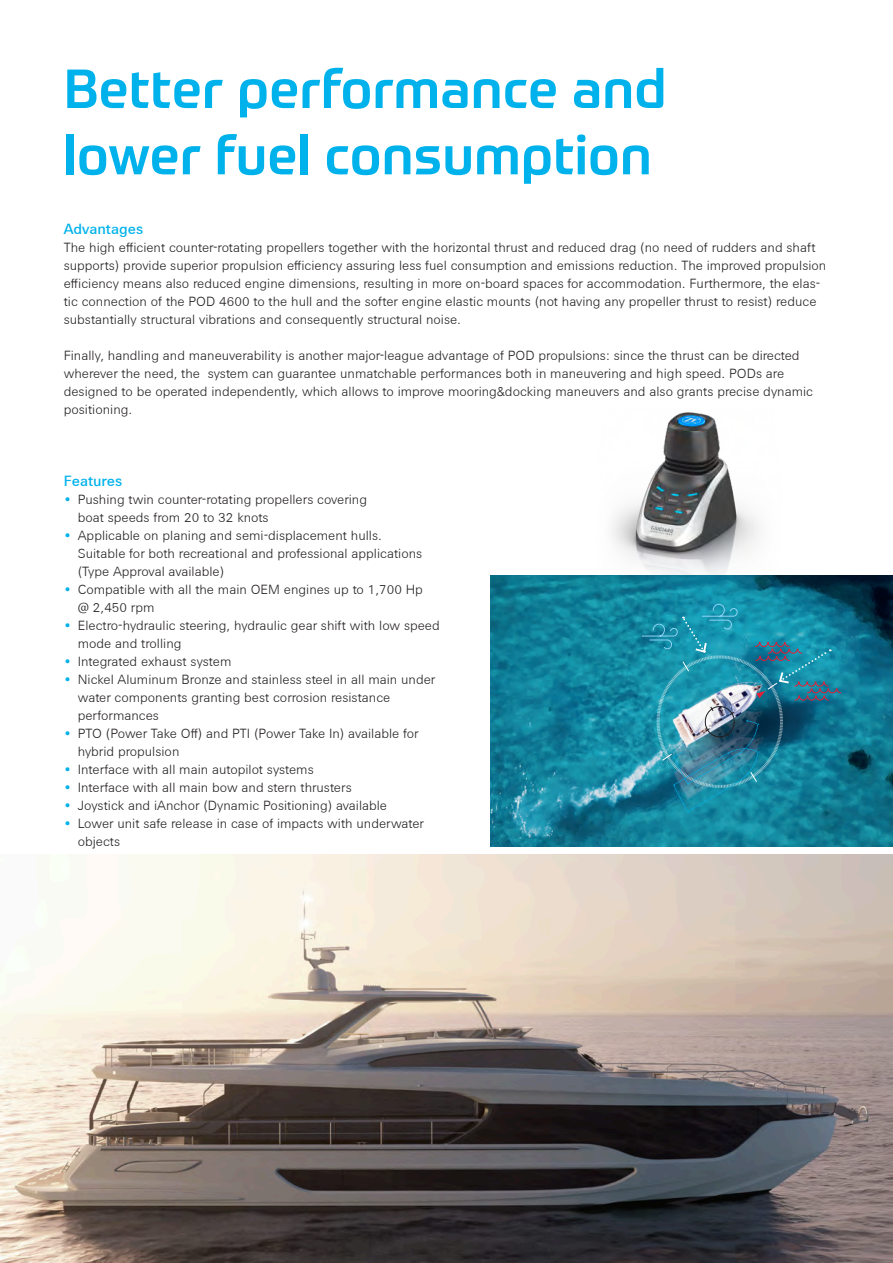
<style>
.page{position:relative;width:893px;height:1263px;background:#fff}
.page>*{position:absolute;margin:0;border:0;box-sizing:border-box;transform-origin:0 0}
.t1{font:500 54px/66.3px "ZF Prometo";letter-spacing:.01em;color:#00b2eb}
.t2{font:500 15px "ZF Sans";color:#00b2eb}
.t3{font:300 13.5px/18px "ZF Sans";color:#231f20}
.s1{color:#00b2eb}
</style>
<div class="page">
<img style="left:0;top:855px;width:893px;height:408px">
<img style="left:612px;top:412px;width:147px;height:163px">
<img style="left:490px;top:575px;width:403px;height:271px">
<img style="left:641px;top:603px;width:200px;height:209px">
<h1 class="t1" style="left:64px;top:55px;width:604px">Better performance and lower fuel consumption</h1>
<p class="t2" style="left:64px;top:220px;width:81px">Advantages</p>
<p class="t3" style="left:64px;top:239px;width:764px">The high efficient counter-rotating propellers together with the horizontal thrust and reduced drag (no need of rudders and shaft supports) provide superior propulsion efficiency assuring less fuel consumption and emissions reduction. The improved propulsion efficiency means also reduced engine dimensions, resulting in more on-board spaces for accommodation. Furthermore, the elas&shy;tic connection of the POD 4600 to the hull and the softer engine elastic mounts (not having any propeller thrust to resist) reduce substantially structural vibrations and consequently structural noise.</p>
<p class="t3" style="left:64px;top:347px;width:751px">Finally, handling and maneuverability is another major-league advantage of POD propulsions: since the thrust can be directed wherever the need, the system can guarantee unmatchable performances both in maneuvering and high speed. PODs are designed to be operated independently, which allows to improve mooring&amp;docking maneuvers and also grants precise dynamic positioning.</p>
<p class="t2" style="left:64px;top:472px;width:60px">Features</p>
<p class="t3" style="left:78px;top:491px;width:291px;text-indent:-14px"><span class="s1">•</span> Pushing twin counter-rotating propellers covering boat speeds from 20 to 32 knots</p>
<p class="t3" style="left:78px;top:527px;width:346px;text-indent:-14px"><span class="s1">•</span> Applicable on planing and semi-displacement hulls.<br>Suitable for both recreational and professional applications (Type Approval available)</p>
<p class="t3" style="left:78px;top:581px;width:347px;text-indent:-14px"><span class="s1">•</span> Compatible with all the main OEM engines up to 1,700 Hp @ 2,450 rpm</p>
<p class="t3" style="left:78px;top:617px;width:363px;text-indent:-14px"><span class="s1">•</span> Electro-hydraulic steering, hydraulic gear shift with low speed mode and trolling</p>
<p class="t3" style="left:64px;top:653px;width:169px"><span class="s1">•</span> Integrated exhaust system</p>
<p class="t3" style="left:78px;top:671px;width:359px;text-indent:-14px"><span class="s1">•</span> Nickel Aluminum Bronze and stainless steel in all main under water components granting best corrosion resistance performances</p>
<p class="t3" style="left:78px;top:725px;width:342px;text-indent:-14px"><span class="s1">•</span> PTO (Power Take Off) and PTI (Power Take In) available for hybrid propulsion</p>
<p class="t3" style="left:64px;top:761px;width:251px"><span class="s1">•</span> Interface with all main autopilot systems</p>
<p class="t3" style="left:64px;top:779px;width:289px"><span class="s1">•</span> Interface with all main bow and stern thrusters</p>
<p class="t3" style="left:64px;top:797px;width:325px"><span class="s1">•</span> Joystick and iAnchor (Dynamic Positioning) available</p>
<p class="t3" style="left:78px;top:815px;width:348px;text-indent:-14px"><span class="s1">•</span> Lower unit safe release in case of impacts with underwater objects</p>
</div>
